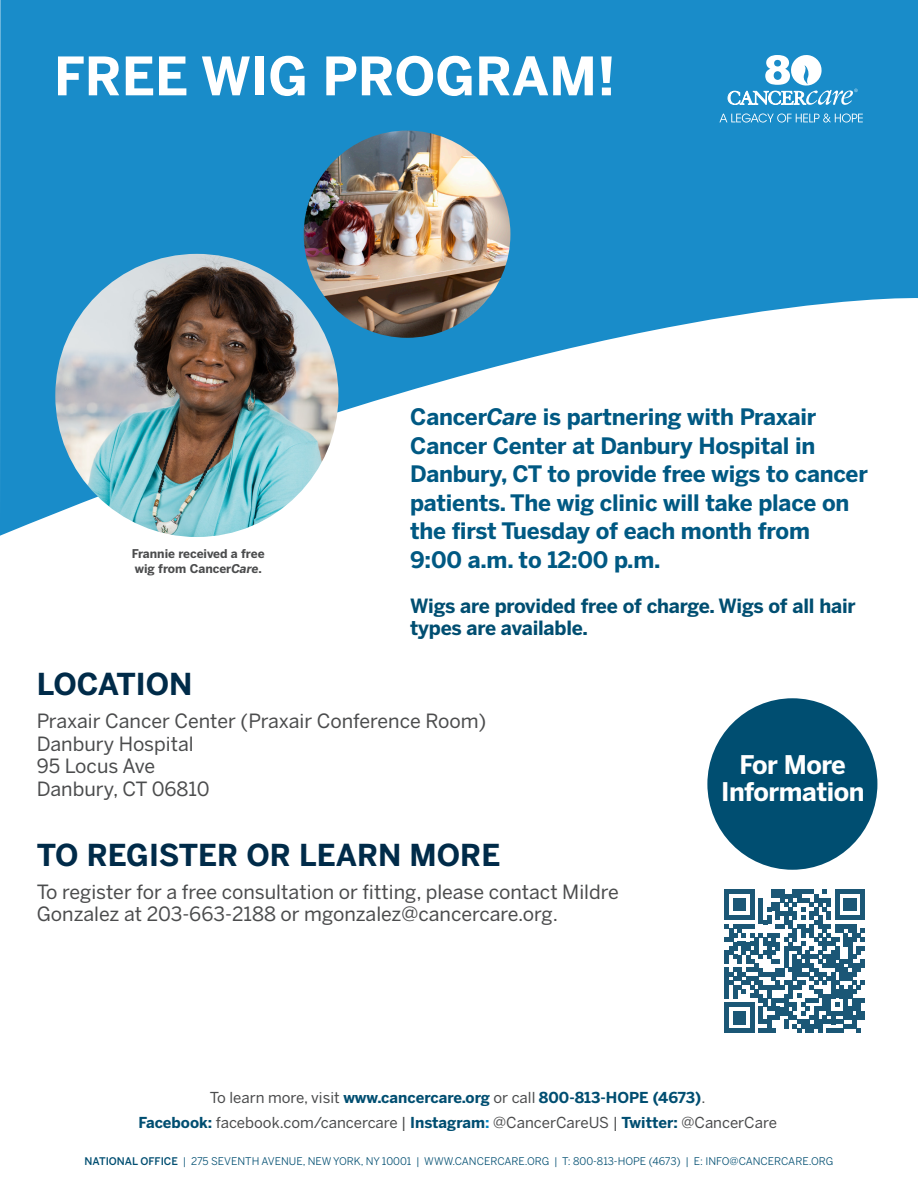
<style>
.page{position:relative;width:918px;height:1188px;background:#fff}
.page>*{position:absolute;margin:0;border:0;box-sizing:border-box;transform-origin:0 0}
.t1{font:700 52.5px "Benton Sans";color:#fff}
.t2{font:700 30px "Benton Sans";color:#002b49}
.t3{font:700 25.5px/27px "Benton Sans";letter-spacing:-.02em;color:#fff;text-align:center}
.t4{font:700 22.5px/28.5px "Benton Sans";letter-spacing:-.01em;color:#005983}
.t5{font:19.5px/22.5px "Benton Sans";color:#4b4c4d}
.t6{font:700 19.5px/22.5px "Benton Sans";letter-spacing:-.01em;color:#004e71}
.Leadder{font:15px "Benton Sans";color:#4b4c4d}
.Leadder-2{font:700 15px "Benton Sans";color:#004e71}
.Main_Intro{font:700 12px/15px "Benton Sans";color:#4b4c4d}
.t7{font:10.5px "Benton Sans";color:#004e71}
.s1{font-style:italic}
.s2{font-weight:400;color:#4b4c4d}
.s3{font-weight:700;color:#004e71}
.s4{font-weight:700;color:#0084c2}
.s5{font-weight:500}
</style>
<div class="page">
<svg style="left:725px;top:890px;width:140px;height:143px"></svg>
<svg style="left:0;top:0;width:918px;height:536px;fill:#198cc9"></svg>
<svg style="left:719px;top:114px;width:144px;height:9px"></svg>
<svg style="left:728px;top:54px;width:130px;height:51px"></svg>
<img style="left:55px;top:254px;width:283px;height:283px;border-radius:142px">
<img style="left:304px;top:131px;width:206px;height:207px;border-radius:103px">
<div style="left:707px;top:698px;width:170px;height:172px;background:#004e71;border-radius:50%"></div>
<p class="t1" style="left:54px;top:45px;width:563px">FREE WIG PROGRAM!</p>
<p class="Main_Intro" style="left:132px;top:546px;width:134px">Frannie received a free wig from Cancer<span class="s1">Care</span>.</p>
<p class="t4" style="left:410px;top:402px;width:459px">Cancer<span class="s1">Care</span> is partnering with Praxair Cancer Center at Danbury Hospital in Danbury, CT to provide free wigs to cancer patients. The wig clinic will take place on the first Tuesday of each month from</p>
<p class="t4" style="left:410px;top:545px;width:252px">9:00 a.m. to 12:00 p.m.</p>
<p class="t6" style="left:410px;top:594px;width:447px">Wigs are provided free of charge. Wigs of all hair types are available.</p>
<p class="t2" style="left:37px;top:667px;width:157px">LOCATION</p>
<p class="t5" style="left:37px;top:710px;width:451px">Praxair Cancer Center (Praxair Conference Room)</p>
<p class="t5" style="left:37px;top:732px;width:159px">Danbury Hospital<br>95 Locus Ave</p>
<p class="t5" style="left:37px;top:777px;width:175px">Danbury, CT 06810</p>
<p class="t2" style="left:37px;top:837px;width:465px">TO REGISTER OR LEARN MORE</p>
<p class="t5" style="left:37px;top:880px;width:584px">To register for a free consultation or fitting, please contact Mildre<br>Gonzalez at 203-663-2188 or mgonzalez@cancercare.org.</p>
<p class="t3" style="left:721px;top:751px;width:145px">For More<br>Information</p>
<p class="Leadder-2" style="left:210px;top:1089px;width:497px"><span class="s2">To learn more, visit</span> www.cancercare.org <span class="s2">or call</span> 800-813-HOPE (4673)<span class="s2">.</span></p>
<p class="Leadder" style="left:138px;top:1114px;width:640px"><span class="s3">Facebook:</span> facebook.com/cancercare | <span class="s3">Instagram</span><span class="s4">:</span> @CancerCareUS | <span class="s3">Twitter:</span> @CancerCare</p>
<p class="t7" style="left:85px;top:1155px;width:750px"><span class="s5">NATIONAL OFFICE</span> | 275 SEVENTH AVENUE, NEW YORK, NY 10001 | WWW.CANCERCARE.ORG | T: 800-813-HOPE (4673) | E: INFO@CANCERCARE.ORG</p>
</div>
